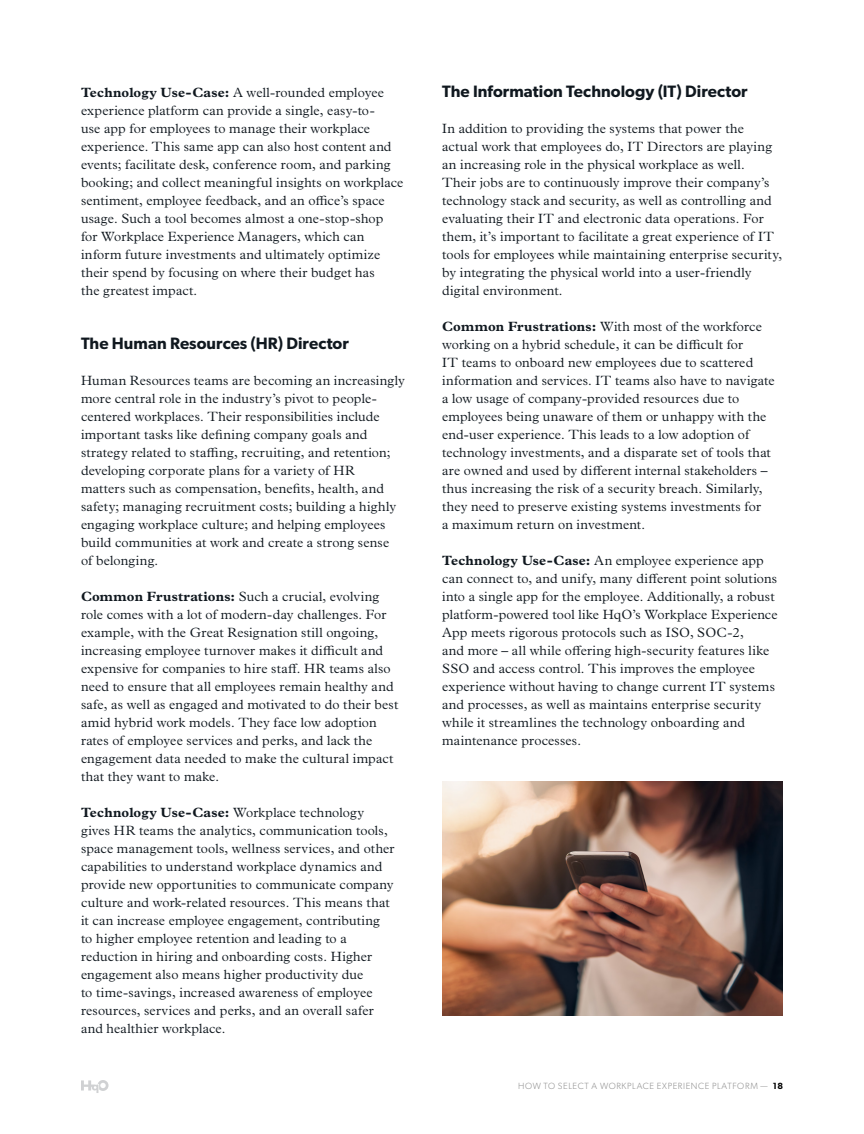
<style>
.page{position:relative;width:864px;height:1134px;background:#fff}
.page>*{position:absolute;margin:0;border:0;box-sizing:border-box;transform-origin:0 0}
.t1{font:600 16.5px "Gibson";letter-spacing:.005em;color:#10181f}
.t2{font:300 13.5px/18px "Plantin MT Pro";letter-spacing:.01em;color:#10181f}
.t3{font:300 9px "Gibson";letter-spacing:.07em;color:#8c8c8c}
.s1{font-weight:700}
.s2{font-weight:600;color:#000}
</style>
<div class="page">
<svg style="left:81px;top:1080px;width:28px;height:13px"></svg>
<img style="left:442px;top:781px;width:341px;height:234px">
<p class="t2" style="left:81px;top:84px;width:324px"><span class="s1">Technology Use-Case:</span> A well-rounded employee experience platform can provide a single, easy-to-<br>use app for employees to manage their workplace experience. This same app can also host content and events; facilitate desk, conference room, and parking booking; and collect meaningful insights on workplace sentiment, employee feedback, and an office’s space usage. Such a tool becomes almost a one-stop-shop<br>for Workplace Experience Managers, which can inform future investments and ultimately optimize their spend by focusing on where their budget has<br>the greatest impact.</p>
<p class="t1" style="left:81px;top:334px;width:269px">The Human Resources (HR) Director</p>
<p class="t2" style="left:81px;top:372px;width:326px">Human Resources teams are becoming an increasingly more central role in the industry’s pivot to people&shy;centered workplaces. Their responsibilities include important tasks like defining company goals and strategy related to staffing, recruiting, and retention; developing corporate plans for a variety of HR<br>matters such as compensation, benefits, health, and safety; managing recruitment costs; building a highly engaging workplace culture; and helping employees build communities at work and create a strong sense<br>of belonging.</p>
<p class="t2" style="left:81px;top:588px;width:319px"><span class="s1">Common Frustrations:</span> Such a crucial, evolving role comes with a lot of modern-day challenges. For example, with the Great Resignation still ongoing, increasing employee turnover makes it difficult and expensive for companies to hire staff. HR teams also need to ensure that all employees remain healthy and safe, as well as engaged and motivated to do their best amid hybrid work models. They face low adoption rates of employee services and perks, and lack the engagement data needed to make the cultural impact that they want to make.</p>
<p class="t2" style="left:81px;top:804px;width:315px"><span class="s1">Technology Use-Case:</span> Workplace technology gives HR teams the analytics, communication tools, space management tools, wellness services, and other capabilities to understand workplace dynamics and provide new opportunities to communicate company culture and work-related resources. This means that it can increase employee engagement, contributing to higher employee retention and leading to a reduction in hiring and onboarding costs. Higher engagement also means higher productivity due<br>to time-savings, increased awareness of employee resources, services and perks, and an overall safer and healthier workplace.</p>
<p class="t1" style="left:442px;top:82px;width:307px">The Information Technology (IT) Director</p>
<p class="t2" style="left:442px;top:120px;width:342px">In addition to providing the systems that power the actual work that employees do, IT Directors are playing an increasing role in the physical workplace as well.<br>Their jobs are to continuously improve their company’s technology stack and security, as well as controlling and evaluating their IT and electronic data operations. For them, it’s important to facilitate a great experience of IT tools for employees while maintaining enterprise security, by integrating the physical world into a user-friendly digital environment.</p>
<p class="t2" style="left:442px;top:318px;width:334px"><span class="s1">Common Frustrations:</span> With most of the workforce working on a hybrid schedule, it can be difficult for<br>IT teams to onboard new employees due to scattered information and services. IT teams also have to navigate a low usage of company-provided resources due to employees being unaware of them or unhappy with the end-user experience. This leads to a low adoption of technology investments, and a disparate set of tools that are owned and used by different internal stakeholders – thus increasing the risk of a security breach. Similarly, they need to preserve existing systems investments for<br>a maximum return on investment.</p>
<p class="t2" style="left:442px;top:552px;width:337px"><span class="s1">Technology Use-Case:</span> An employee experience app can connect to, and unify, many different point solutions into a single app for the employee. Additionally, a robust platform-powered tool like HqO’s Workplace Experience App meets rigorous protocols such as ISO, SOC-2,<br>and more – all while offering high-security features like SSO and access control. This improves the employee experience without having to change current IT systems and processes, as well as maintains enterprise security while it streamlines the technology onboarding and maintenance processes.</p>
<p class="t3" style="left:518px;top:1081px;width:266px">HOW TO SELECT A WORKPLACE EXPERIENCE PLATFORM — <span class="s2">18</span></p>
</div>
